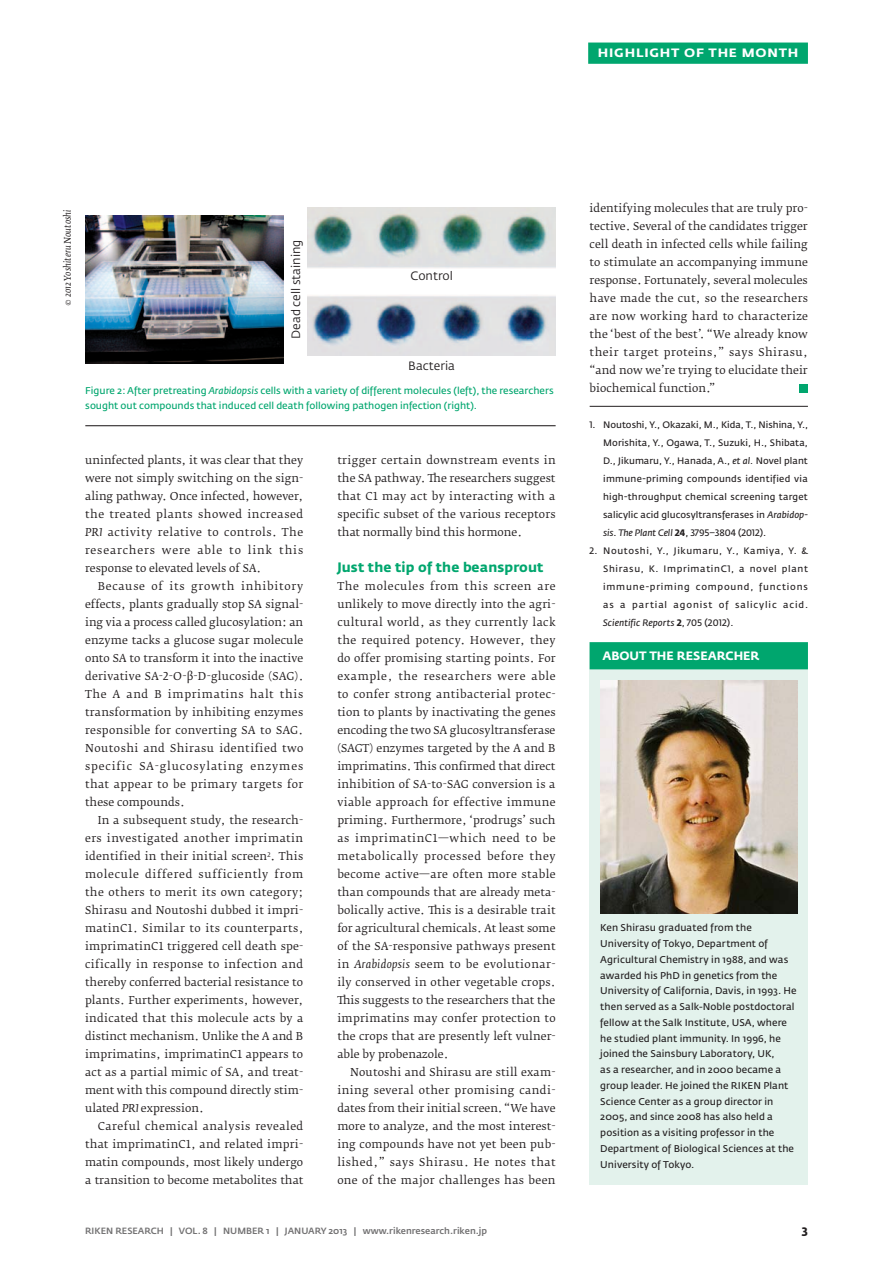
<style>
.page{position:relative;width:893px;height:1263px;background:#fff}
.page>*{position:absolute;margin:0;border:0;box-sizing:border-box;transform-origin:0 0}
.HOM_Crosshead{font:700 13.5px "Fedra Sans Pro";letter-spacing:.01em;color:#00a66e}
.t1{font:12px "Fedra Sans Pro";color:#231f20}
.HOM_Header{font:700 12px "Fedra Sans Pro";letter-spacing:.06em;color:#fff;scale:1.1 1}
.HOM_About_Researche{font:700 12px "Fedra Sans Pro";color:#fff}
.Page_No{font:700 12px "Fedra Sans Pro";color:#231f20}
.Body_First{font:10.8px/18px "Fedra Serif B Pro";letter-spacing:.005em;color:#231f20;text-align:justify}
.Body_Last__Ruled{font:10.8px/18px "Fedra Serif B Pro";letter-spacing:.02em;color:#231f20;text-align:justify}
.HOM_About_Research{font:600 9.75px/15.8px "Fedra Sans Pro";letter-spacing:.01em;color:#231f20}
.HOM_Figure_Legend{font:600 9.75px/15px "Fedra Sans Pro";color:#00a66e}
.Reference{font:600 9.3px/18px "Fedra Sans Pro";letter-spacing:.045em;color:#231f20;text-align:justify}
.Footer{font:500 9px "Fedra Sans Pro";color:#727172}
.Copyright{font:italic 9px "Fedra Serif B Pro";color:#231f20}
.s1{font-style:italic}
.s2{font-weight:700}
</style>
<div class="page">
<div style="left:588px;top:43px;width:220px;height:21px;background:#00a66e"></div>
<hr style="left:590px;top:406px;width:218px;height:1px;background:#231f20">
<div style="left:800px;top:384px;width:8px;height:8px;background:#00a66e"></div>
<div style="left:590px;top:642px;width:218px;height:542px;background:#e3f2ec"></div>
<div style="left:590px;top:642px;width:218px;height:27px;background:#00a66e"></div>
<img style="left:600px;top:681px;width:197px;height:232px">
<hr style="left:85px;top:425px;width:471px;height:1px;background:#231f20">
<img style="left:85px;top:215px;width:199px;height:148px">
<img style="left:307px;top:207px;width:249px;height:61px">
<img style="left:307px;top:295px;width:249px;height:61px">
<p class="HOM_Header" style="left:598px;top:46px;width:184px">HIGHLIGHT OF THE MONTH</p>
<p class="Copyright" style="left:63px;top:306px;width:98px;rotate:-90deg">© 2012 Yoshiteru Noutoshi</p>
<p class="t1" style="left:289px;top:339px;width:101px;rotate:-90deg">Dead cell staining</p>
<p class="t1" style="left:411px;top:268px;width:44px">Control</p>
<p class="t1" style="left:408px;top:358px;width:48px">Bacteria</p>
<p class="HOM_Figure_Legend" style="left:85px;top:383px;width:470px">Figure 2: After pretreating <span class="s1">Arabidopsis</span> cells with a variety of different molecules (left), the researchers sought out compounds that induced cell death following pathogen infection (right).</p>
<p class="Body_First" style="left:85px;top:452px;width:220px">uninfected plants, it was clear that they were not simply switching on the sign&shy;aling pathway. Once infected, however, the treated plants showed increased <span class="s1">PR1</span> activity relative to controls. The researchers were able to link this response to elevated levels of SA.</p>
<p class="Body_First" style="left:85px;top:578px;width:220px;text-indent:13px">Because of its growth inhibitory effects, plants gradually stop SA signal&shy;ing via a process called glucosylation: an enzyme tacks a glucose sugar molecule onto SA to transform it into the inactive derivative SA-2-O-β-D-glucoside (SAG).<br>The A and B imprimatins halt this transformation by inhibiting enzymes responsible for converting SA to SAG.<br>Noutoshi and Shirasu identified two specific SA-glucosylating enzymes that appear to be primary targets for these compounds.</p>
<p class="Body_First" style="left:85px;top:812px;width:220px;text-indent:13px">In a subsequent study, the research&shy;ers investigated another imprimatin identified in their initial screen<sup>2</sup>. This molecule differed sufficiently from the others to merit its own category; Shirasu and Noutoshi dubbed it impri&shy;matinC1. Similar to its counterparts, imprimatinC1 triggered cell death spe&shy;cifically in response to infection and thereby conferred bacterial resistance to plants. Further experiments, however, indicated that this molecule acts by a distinct mechanism. Unlike the A and B imprimatins, imprimatinC1 appears to act as a partial mimic of SA, and treat&shy;ment with this compound directly stim&shy;ulated <span class="s1">PR1</span> expression.</p>
<p class="Body_First" style="left:85px;top:1118px;width:220px;text-indent:13px">Careful chemical analysis revealed that imprimatinC1, and related impri&shy;matin compounds, most likely undergo a transition to become metabolites that</p>
<p class="Body_First" style="left:337px;top:452px;width:220px">trigger certain downstream events in the SA pathway. The researchers suggest that C1 may act by interacting with a specific subset of the various receptors that normally bind this hormone.</p>
<p class="HOM_Crosshead" style="left:337px;top:559px;width:208px">Just the tip of the beansprout</p>
<p class="Body_First" style="left:337px;top:578px;width:220px">The molecules from this screen are unlikely to move directly into the agri&shy;cultural world, as they currently lack the required potency. However, they do offer promising starting points. For example, the researchers were able to confer strong antibacterial protec&shy;tion to plants by inactivating the genes encoding the two SA glucosyltransferase (SAGT) enzymes targeted by the A and B imprimatins. This confirmed that direct inhibition of SA-to-SAG conversion is a viable approach for effective immune priming. Furthermore, ‘prodrugs’ such as imprimatinC1—which need to be metabolically processed before they become active—are often more stable than compounds that are already meta&shy;bolically active. This is a desirable trait for agricultural chemicals. At least some of the SA-responsive pathways present in <span class="s1">Arabidopsis</span> seem to be evolutionar&shy;ily conserved in other vegetable crops.<br>This suggests to the researchers that the imprimatins may confer protection to the crops that are presently left vulner&shy;able by probenazole.</p>
<p class="Body_Last__Ruled" style="left:337px;top:1064px;width:220px;text-indent:13px">Noutoshi and Shirasu are still exam&shy;ining several other promising candi&shy;dates from their initial screen. “We have more to analyze, and the most interest&shy;ing compounds have not yet been pub&shy;lished,” says Shirasu. He notes that one of the major challenges has been</p>
<p class="Body_Last__Ruled" style="left:590px;top:200px;width:220px">identifying molecules that are truly pro&shy;tective. Several of the candidates trigger cell death in infected cells while failing to stimulate an accompanying immune response. Fortunately, several molecules have made the cut, so the researchers are now working hard to characterize the ‘best of the best’. “We already know their target proteins,” says Shirasu, “and now we’re trying to elucidate their biochemical function.”</p>
<p class="Reference" style="left:603px;top:416px;width:207px;text-indent:-14px">1. Noutoshi, Y., Okazaki, M., Kida, T., Nishina, Y., Morishita, Y., Ogawa, T., Suzuki, H., Shibata, D., Jikumaru, Y., Hanada, A., <span class="s1">et al.</span> Novel plant immune-priming compounds identified via high-throughput chemical screening target salicylic acid glucosyltransferases in <span class="s1">Arabidop&shy;sis</span>. <span class="s1">The Plant Cell</span> <span class="s2">24</span>, 3795–3804 (2012).</p>
<p class="Reference" style="left:603px;top:542px;width:206px;text-indent:-14px">2. Noutoshi, Y., Jikumaru, Y., Kamiya, Y. &amp; Shirasu, K. ImprimatinC1, a novel plant immune-priming compound, functions as a partial agonist of salicylic acid.<br><span class="s1">Scientific Reports</span> <span class="s2">2</span>, 705 (2012).</p>
<p class="HOM_About_Researche" style="left:602px;top:649px;width:159px">ABOUT THE RESEARCHER</p>
<p class="HOM_About_Research" style="left:600px;top:920px;width:198px">Ken Shirasu graduated from the University of Tokyo, Department of Agricultural Chemistry in 1988, and was awarded his PhD in genetics from the University of California, Davis, in 1993. He then served as a Salk-Noble postdoctoral fellow at the Salk Institute, USA, where he studied plant immunity. In 1996, he joined the Sainsbury Laboratory, UK,<br>as a researcher, and in 2000 became a group leader. He joined the RIKEN Plant Science Center as a group director in 2005, and since 2008 has also held a position as a visiting professor in the Department of Biological Sciences at the University of Tokyo.</p>
<p class="Footer" style="left:85px;top:1225px;width:404px">RIKEN RESEARCH | VOL. 8 | NUMBER 1 | JANUARY 2013 | www.rikenresearch.riken.jp</p>
<p class="Page_No" style="left:802px;top:1222px;width:8px">3</p>
</div>
